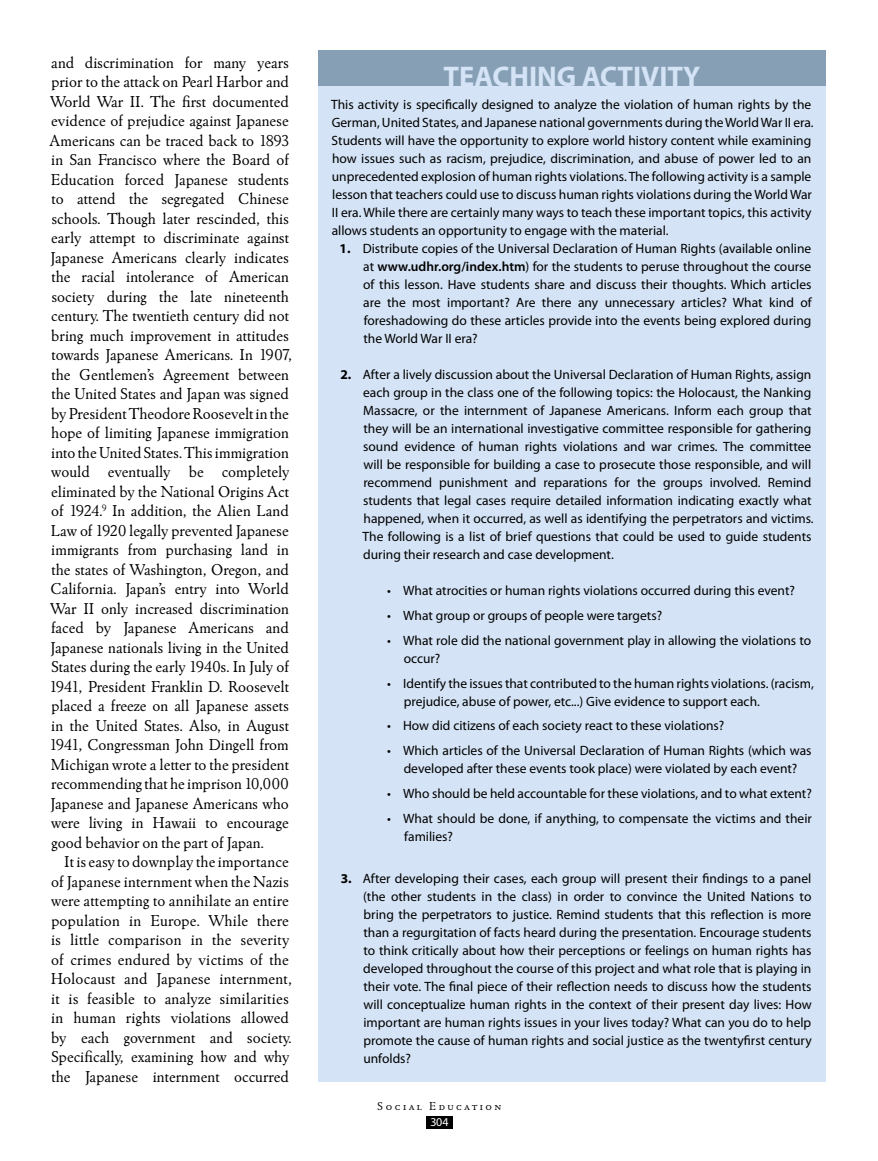
<style>
.page{position:relative;width:878px;height:1161px;background:#fff}
.page>*{position:absolute;margin:0;border:0;box-sizing:border-box;transform-origin:0 0}
.t1{font:700 28.5px "Myriad Pro";color:#d4e3f5}
.t2{font:16.5px/19.5px "Winchester New ITC";color:#000}
.t3{font:13.5px/18px "Myriad Pro";color:#000}
.t4{font:12px "Winchester New ITC Book SC";letter-spacing:.2em;color:#000}
.t5{font:12px "Myriad Pro";color:#fff}
.s1{font-weight:700}
.s2{font-weight:600}
</style>
<div class="page">
<div style="left:426px;top:1117px;width:26px;height:12px;background:#000"></div>
<div style="left:318px;top:51px;width:507px;height:1031px;background:#d4e3f5"></div>
<div style="left:318px;top:51px;width:507px;height:35px;background:#869fb4"></div>
<p class="t2" style="left:49px;top:52px;width:244px">and discrimination for many years prior to the attack on Pearl Harbor and World War II. The first documented evidence of prejudice against Japanese Americans can be traced back to 1893 in San Francisco where the Board of Education forced Japanese students to attend the segregated Chinese schools. Though later rescinded, this early attempt to discriminate against Japanese Americans clearly indicates the racial intolerance of American society during the late nineteenth century. The twentieth century did not bring much improvement in attitudes towards Japanese Americans. In 1907, the Gentlemen’s Agreement between the United States and Japan was signed by President Theodore Roosevelt in the hope of limiting Japanese immigration into the United States. This immigration would eventually be completely eliminated by the National Origins Act of 1924.<sup>9</sup> In addition, the Alien Land Law of 1920 legally prevented Japanese immigrants from purchasing land in the states of Washington, Oregon, and California. Japan’s entry into World War II only increased discrimination faced by Japanese Americans and Japanese nationals living in the United States during the early 1940s. In July of 1941, President Franklin D. Roosevelt placed a freeze on all Japanese assets in the United States. Also, in August 1941, Congressman John Dingell from Michigan wrote a letter to the president recommending that he imprison 10,000<br>Japanese and Japanese Americans who were living in Hawaii to encourage good behavior on the part of Japan.</p>
<p class="t2" style="left:51px;top:852px;width:243px;text-indent:14px">It is easy to downplay the importance of Japanese internment when the Nazis were attempting to annihilate an entire population in Europe. While there is little comparison in the severity of crimes endured by victims of the Holocaust and Japanese internment, it is feasible to analyze similarities in human rights violations allowed by each government and society.<br>Specifically, examining how and why the Japanese internment occurred</p>
<h1 class="t1" style="left:443px;top:60px;width:258px">TEACHING ACTIVITY</h1>
<p class="t3" style="left:331px;top:96px;width:484px">This activity is specifically designed to analyze the violation of human rights by the German, United States, and Japanese national governments during the World War II era.<br>Students will have the opportunity to explore world history content while examining how issues such as racism, prejudice, discrimination, and abuse of power led to an unprecedented explosion of human rights violations. The following activity is a sample lesson that teachers could use to discuss human rights violations during the World War II era. While there are certainly many ways to teach these important topics, this activity allows students an opportunity to engage with the material.</p>
<p class="t3" style="left:363px;top:240px;width:450px;text-align:justify;text-indent:-24px"><span class="s1">1.</span> Distribute copies of the Universal Declaration of Human Rights (available online at <span class="s2">www.udhr.org/index.htm</span>) for the students to peruse throughout the course of this lesson. Have students share and discuss their thoughts. Which articles are the most important? Are there any unnecessary articles? What kind of foreshadowing do these articles provide into the events being explored during the World War II era?</p>
<p class="t3" style="left:362px;top:366px;width:452px;text-indent:-22px"><span class="s1">2.</span> After a lively discussion about the Universal Declaration of Human Rights, assign each group in the class one of the following topics: the Holocaust, the Nanking Massacre, or the internment of Japanese Americans. Inform each group that they will be an international investigative committee responsible for gathering sound evidence of human rights violations and war crimes. The committee will be responsible for building a case to prosecute those responsible, and will recommend punishment and reparations for the groups involved. Remind students that legal cases require detailed information indicating exactly what happened, when it occurred, as well as identifying the perpetrators and victims.<br>The following is a list of brief questions that could be used to guide students during their research and case development.</p>
<p class="t3" style="left:387px;top:582px;width:409px">• What atrocities or human rights violations occurred during this event?</p>
<p class="t3" style="left:387px;top:607px;width:276px">• What group or groups of people were targets?</p>
<p class="t3" style="left:403px;top:632px;width:409px;text-indent:-17px">• What role did the national government play in allowing the violations to occur?</p>
<p class="t3" style="left:404px;top:674px;width:411px;text-indent:-17px">• Identify the issues that contributed to the human rights violations. (racism, prejudice, abuse of power, etc...) Give evidence to support each.</p>
<p class="t3" style="left:387px;top:717px;width:339px">• How did citizens of each society react to these violations?</p>
<p class="t3" style="left:387px;top:742px;width:426px;text-align:center">• Which articles of the Universal Declaration of Human Rights (which was developed after these events took place) were violated by each event?</p>
<p class="t3" style="left:387px;top:785px;width:426px">• Who should be held accountable for these violations, and to what extent?</p>
<p class="t3" style="left:404px;top:809px;width:409px;text-indent:-17px">• What should be done, if anything, to compensate the victims and their families?</p>
<p class="t3" style="left:363px;top:870px;width:450px;text-align:justify;text-indent:-22px"><span class="s1">3.</span> After developing their cases, each group will present their findings to a panel (the other students in the class) in order to convince the United Nations to bring the perpetrators to justice. Remind students that this reflection is more than a regurgitation of facts heard during the presentation. Encourage students to think critically about how their perceptions or feelings on human rights has developed throughout the course of this project and what role that is playing in their vote. The final piece of their reflection needs to discuss how the students will conceptualize human rights in the context of their present day lives: How important are human rights issues in your lives today? What can you do to help promote the cause of human rights and social justice as the twentyfirst century unfolds?</p>
<p class="t4" style="left:377px;top:1098px;width:125px">Social Education</p>
<p class="t5" style="left:430px;top:1116px;width:20px">304</p>
</div>
